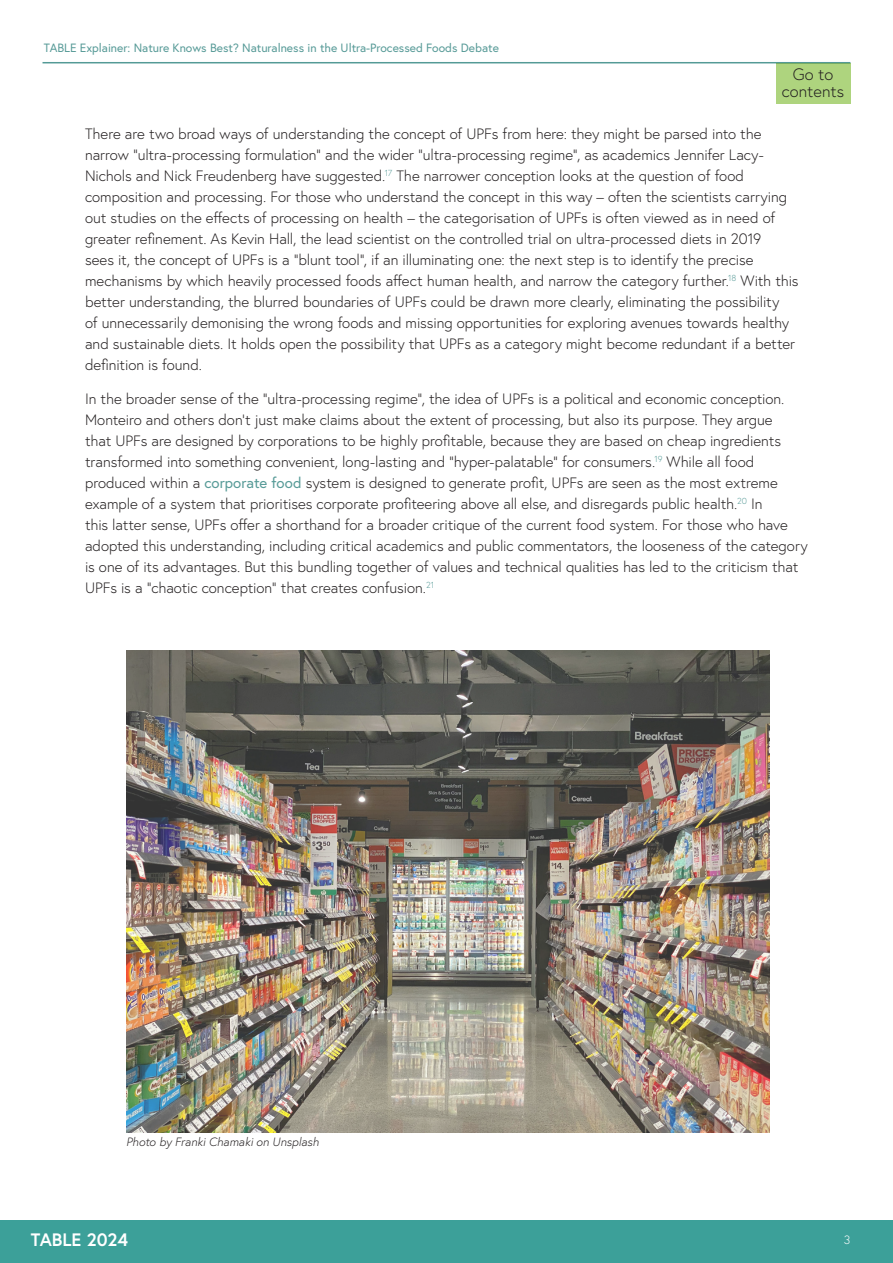
<style>
.page{position:relative;width:893px;height:1263px;background:#fff}
.page>*{position:absolute;margin:0;border:0;box-sizing:border-box;transform-origin:0 0}
.t1{font:700 18px "Europa";color:#fff}
.t2{font:300 16.5px/16.5px "Europa";color:#231f20;text-align:center}
.Body_text{font:300 15px/21px "Europa";letter-spacing:-.005em;color:#231f20}
.t3{font:12px "Europa";color:#589b98}
.Figure_caption{font:italic 300 12px "Europa";color:#231f20}
.t4{font:300 12px "Europa";color:#fff}
.s1{font-weight:400;color:#589b98}
</style>
<div class="page">
<div style="left:0;top:1220px;width:893px;height:43px;background:#3ca099"></div>
<hr style="left:43px;top:62px;width:807px;height:1px;background:#549a96">
<div style="left:776px;top:63px;width:74px;height:41px;background:#aed47e"></div>
<img style="left:127px;top:651px;width:642px;height:481px">
<p class="t3" style="left:44px;top:40px;width:456px">TABLE Explainer: Nature Knows Best? Naturalness in the Ultra-Processed Foods Debate</p>
<p class="t2" style="left:782px;top:66px;width:64px">Go to contents</p>
<p class="Body_text" style="left:85px;top:123px;width:715px">There are two broad ways of understanding the concept of UPFs from here: they might be parsed into the narrow “ultra-processing formulation” and the wider “ultra-processing regime”, as academics Jennifer Lacy-Nichols and Nick Freudenberg have suggested.<sup>17</sup> The narrower conception looks at the question of food composition and processing. For those who understand the concept in this way – often the scientists carrying out studies on the effects of processing on health – the categorisation of UPFs is often viewed as in need of greater refinement. As Kevin Hall, the lead scientist on the controlled trial on ultra-processed diets in 2019<br>sees it, the concept of UPFs is a “blunt tool”, if an illuminating one: the next step is to identify the precise mechanisms by which heavily processed foods affect human health, and narrow the category further.<sup>18</sup> With this better understanding, the blurred boundaries of UPFs could be drawn more clearly, eliminating the possibility<br>of unnecessarily demonising the wrong foods and missing opportunities for exploring avenues towards healthy and sustainable diets. It holds open the possibility that UPFs as a category might become redundant if a better definition is found.</p>
<p class="Body_text" style="left:85px;top:388px;width:724px">In the broader sense of the “ultra-processing regime”, the idea of UPFs is a political and economic conception.<br>Monteiro and others don’t just make claims about the extent of processing, but also its purpose. They argue<br>that UPFs are designed by corporations to be highly profitable, because they are based on cheap ingredients transformed into something convenient, long-lasting and “hyper-palatable” for consumers.<sup>19</sup> While all food produced within a <span class="s1">corporate food</span> system is designed to generate profit, UPFs are seen as the most extreme example of a system that prioritises corporate profiteering above all else, and disregards public health.<sup>20</sup> In<br>this latter sense, UPFs offer a shorthand for a broader critique of the current food system. For those who have adopted this understanding, including critical academics and public commentators, the looseness of the category is one of its advantages. But this bundling together of values and technical qualities has led to the criticism that UPFs is a “chaotic conception” that creates confusion.<sup>21</sup></p>
<p class="Figure_caption" style="left:126px;top:1134px;width:194px">Photo by Franki Chamaki on Unsplash</p>
<p class="t1" style="left:31px;top:1227px;width:99px">TABLE 2024</p>
<p class="t4" style="left:844px;top:1232px;width:8px">3</p>
</div>
